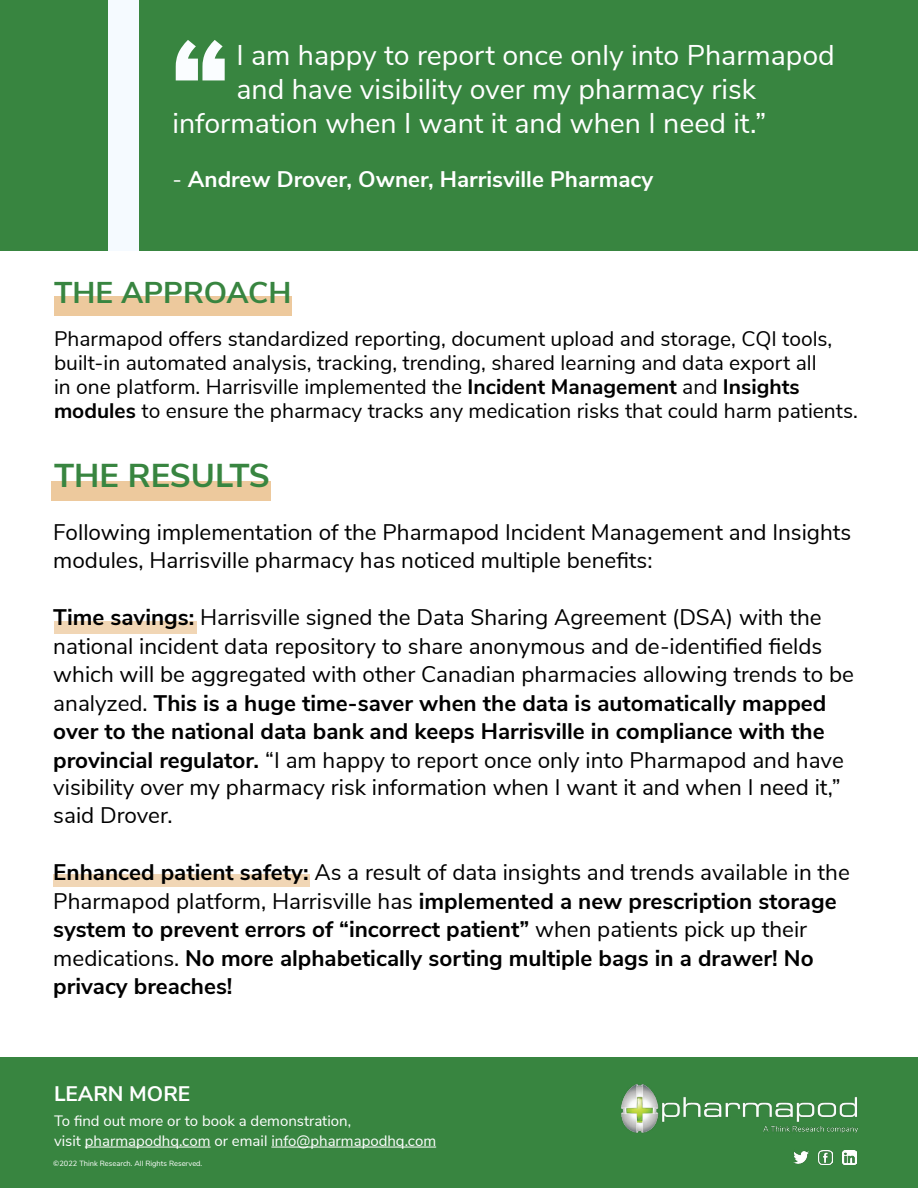
<style>
.page{position:relative;width:918px;height:1188px;background:#fff}
.page>*{position:absolute;margin:0;border:0;box-sizing:border-box;transform-origin:0 0}
.t1{font:900 120px "Nunito Sans";color:#fafdff}
.t2{font:700 33px "Nunito Sans";color:#388540}
.t3{font:700 30px "Nunito Sans";color:#388540}
.t4{font:28.5px "Nunito Sans";color:#fff}
.t5{font:22.5px/28.3px "Nunito Sans";color:#000}
.t6{font:700 22.5px/28.5px "Nunito Sans";color:#000}
.t7{font:700 22.5px "Nunito Sans";color:#fff}
.t8{font:21px/24px "Nunito Sans";color:#000}
.t9{font:700 21px "Nunito Sans";color:#fff}
.t10{font:15px/19.8px "Nunito Sans";color:#fff}
.t11{font:7.5px "Nunito Sans";color:#fff}
.s1{font-weight:400}
.s2{font-weight:700}
</style>
<div class="page">
<div style="left:54px;top:621px;width:142px;height:12px;background:#f1d6b5"></div>
<div style="left:54px;top:296px;width:238px;height:20px;background:#edc99d"></div>
<div style="left:51px;top:482px;width:219px;height:19px;background:#edc99d"></div>
<div style="left:0;top:0;width:918px;height:251px;background:#388540"></div>
<div style="left:0;top:1058px;width:918px;height:130px;background:#388540"></div>
<hr style="left:85px;top:1147px;width:126px;height:1px;background:#fff">
<hr style="left:271px;top:1147px;width:165px;height:1px;background:#fff">
<div style="left:53px;top:874px;width:256px;height:13px;background:#f1d6b5"></div>
<div style="left:108px;top:0;width:30px;height:251px;background:#f5faff"></div>
<img style="left:622px;top:1084px;width:236px;height:49px">
<img style="left:794px;top:1151px;width:15px;height:13px">
<svg style="left:819px;top:1151px;width:13px;height:13px"></svg>
<img style="left:842px;top:1150px;width:14px;height:15px">
<h1 class="t1" style="left:171px;top:40px;width:61px">“</h1>
<p class="t4" style="left:236px;top:45px;width:600px">I am happy to report once only into Pharmapod</p>
<p class="t4" style="left:236px;top:79px;width:521px">and have visibility over my pharmacy risk</p>
<p class="t4" style="left:173px;top:113px;width:595px">information when I want it and when I need it.”</p>
<p class="t7" style="left:173px;top:171px;width:482px"><span class="s1">-</span> Andrew Drover, Owner, Harrisville Pharmacy</p>
<h3 class="t3" style="left:54px;top:281px;width:239px">THE APPROACH</h3>
<p class="t8" style="left:54px;top:328px;width:805px">Pharmapod offers standardized reporting, document upload and storage, CQI tools, built-in automated analysis, tracking, trending, shared learning and data export all<br>in one platform. Harrisville implemented the <span class="s2">Incident Management</span> and <span class="s2">Insights modules</span> to ensure the pharmacy tracks any medication risks that could harm patients.</p>
<h2 class="t2" style="left:54px;top:464px;width:217px">THE RESULTS</h2>
<p class="t5" style="left:53px;top:520px;width:800px">Following implementation of the Pharmapod Incident Management and Insights modules, Harrisville pharmacy has noticed multiple benefits:</p>
<p class="t5" style="left:53px;top:605px;width:802px"><span class="s2">Time savings:</span> Harrisville signed the Data Sharing Agreement (DSA) with the national incident data repository to share anonymous and de-identified fields which will be aggregated with other Canadian pharmacies allowing trends to be analyzed. <span class="s2">This is a huge time-saver when the data is automatically mapped over to the national data bank and keeps Harrisville in compliance with the provincial regulator.</span> “I am happy to report once only into Pharmapod and have visibility over my pharmacy risk information when I want it and when I need it,” said Drover.</p>
<p class="t6" style="left:53px;top:860px;width:798px">Enhanced patient safety: <span class="s1">As a result of data insights and trends available in the Pharmapod platform, Harrisville has</span> implemented a new prescription storage system to prevent errors of “incorrect patient” <span class="s1">when patients pick up their medications.</span> No more alphabetically sorting multiple bags in a drawer! No privacy breaches!</p>
<p class="t9" style="left:54px;top:1086px;width:138px">LEARN MORE</p>
<p class="t10" style="left:54px;top:1110px;width:384px">To find out more or to book a demonstration,<br>visit pharmapodhq.com or email info@pharmapodhq.com</p>
<p class="t11" style="left:53px;top:1161px;width:151px">©2022 Think Research. All Rights Reserved.</p>
</div>
